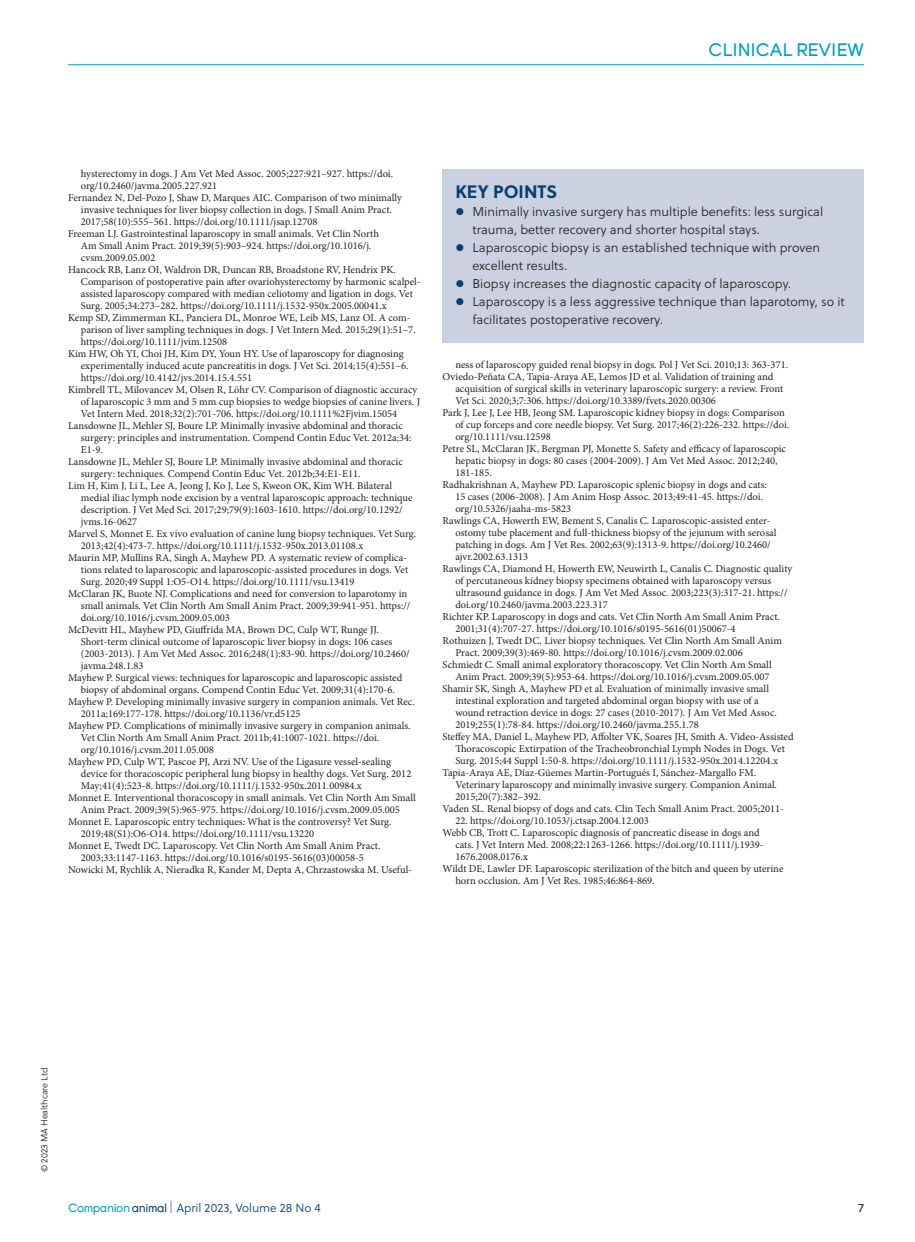
<style>
.page{position:relative;width:915px;height:1242px;background:#fff}
.page>*{position:absolute;margin:0;border:0;box-sizing:border-box;transform-origin:0 0}
.t1{font:18px "Young";color:#00a0c4}
.CA_box_head{font:700 18px "Soleil";color:#044072}
.t2{font:12.75px/18px "Soleil Lt";color:#231f20}
.t3{font:12px "Soleil Lt";color:#044072}
.t4{font:12px "Soleil";color:#231f20}
.CA_refs{font:10.5px/12px "Minion Pro";color:#231f20}
.t5{font:9px "Soleil Lt";letter-spacing:-.01em;color:#231f20}
.s1{font-family:"Young";color:#00a0c4}
.s2{font-family:"Young"}
.s3{font-family:"Soleil";color:#7185aa}
</style>
<div class="page">
<hr style="left:68px;top:64px;width:795px;height:1px;background:#00a0c4">
<div style="left:442px;top:169px;width:421px;height:173px;background:#cbd1e0"></div>
<h1 class="t1" style="left:708px;top:40px;width:157px">CLINICAL REVIEW</h1>
<p class="CA_refs" style="left:81px;top:167px;width:313px">hysterectomy in dogs. J Am Vet Med Assoc. 2005;227:921–927. https://doi. org/10.2460/javma.2005.227.921</p>
<p class="CA_refs" style="left:81px;top:191px;width:322px;text-indent:-13px">Fernandez N, Del-Pozo J, Shaw D, Marques AIC. Comparison of two minimally invasive techniques for liver biopsy collection in dogs. J Small Anim Pract.<br>2017;58(10):555–561. https://doi.org/10.1111/jsap.12708</p>
<p class="CA_refs" style="left:81px;top:227px;width:299px;text-indent:-13px">Freeman LJ. Gastrointestinal laparoscopy in small animals. Vet Clin North<br>Am Small Anim Pract. 2019;39(5):903–924. https://doi.org/10.1016/j. cvsm.2009.05.002</p>
<p class="CA_refs" style="left:81px;top:263px;width:341px;text-indent:-13px">Hancock RB, Lanz OI, Waldron DR, Duncan RB, Broadstone RV, Hendrix PK.<br>Comparison of postoperative pain after ovariohysterectomy by harmonic scalpel&shy;assisted laparoscopy compared with median celiotomy and ligation in dogs. Vet Surg. 2005;34:273–282. https://doi.org/10.1111/j.1532-950x.2005.00041.x</p>
<p class="CA_refs" style="left:81px;top:311px;width:336px;text-indent:-13px">Kemp SD, Zimmerman KL, Panciera DL, Monroe WE, Leib MS, Lanz OI. A com&shy;parison of liver sampling techniques in dogs. J Vet Intern Med. 2015;29(1):51–7. https://doi.org/10.1111/jvim.12508</p>
<p class="CA_refs" style="left:81px;top:347px;width:329px;text-indent:-13px">Kim HW, Oh YI, Choi JH, Kim DY, Youn HY. Use of laparoscopy for diagnosing experimentally induced acute pancreatitis in dogs. J Vet Sci. 2014;15(4):551–6. https://doi.org/10.4142/jvs.2014.15.4.551</p>
<p class="CA_refs" style="left:81px;top:383px;width:340px;text-indent:-13px">Kimbrell TL, Milovancev M, Olsen R, Löhr CV. Comparison of diagnostic accuracy of laparoscopic 3 mm and 5 mm cup biopsies to wedge biopsies of canine livers. J<br>Vet Intern Med. 2018;32(2):701-706. https://doi.org/10.1111%2Fjvim.15054</p>
<p class="CA_refs" style="left:81px;top:419px;width:332px;text-indent:-13px">Lansdowne JL, Mehler SJ, Boure LP. Minimally invasive abdominal and thoracic surgery: principles and instrumentation. Compend Contin Educ Vet. 2012a;34:<br>E1-9.</p>
<p class="CA_refs" style="left:81px;top:455px;width:323px;text-indent:-13px">Lansdowne JL, Mehler SJ, Boure LP. Minimally invasive abdominal and thoracic surgery: techniques. Compend Contin Educ Vet. 2012b;34:E1-E11.</p>
<p class="CA_refs" style="left:81px;top:479px;width:333px;text-indent:-13px">Lim H, Kim J, Li L, Lee A, Jeong J, Ko J, Lee S, Kweon OK, Kim WH. Bilateral medial iliac lymph node excision by a ventral laparoscopic approach: technique description. J Vet Med Sci. 2017;29;79(9):1603-1610. https://doi.org/10.1292/ jvms.16-0627</p>
<p class="CA_refs" style="left:81px;top:527px;width:337px;text-indent:-13px">Marvel S, Monnet E. Ex vivo evaluation of canine lung biopsy techniques. Vet Surg.<br>2013;42(4):473-7. https://doi.org/10.1111/j.1532-950x.2013.01108.x</p>
<p class="CA_refs" style="left:81px;top:551px;width:329px;text-align:justify;text-indent:-13px">Maurin MP, Mullins RA, Singh A, Mayhew PD. A systematic review of complica&shy;tions related to laparoscopic and laparoscopic-assisted procedures in dogs. Vet Surg. 2020;49 Suppl 1:O5-O14. https://doi.org/10.1111/vsu.13419</p>
<p class="CA_refs" style="left:81px;top:587px;width:331px;text-indent:-13px">McClaran JK, Buote NJ. Complications and need for conversion to laparotomy in small animals. Vet Clin North Am Small Anim Pract. 2009;39:941-951. https:// doi.org/10.1016/j.cvsm.2009.05.003</p>
<p class="CA_refs" style="left:81px;top:623px;width:330px;text-indent:-13px">McDevitt HL, Mayhew PD, Giuffrida MA, Brown DC, Culp WT, Runge JJ.<br>Short-term clinical outcome of laparoscopic liver biopsy in dogs: 106 cases (2003-2013). J Am Vet Med Assoc. 2016;248(1):83-90. https://doi.org/10.2460/ javma.248.1.83</p>
<p class="CA_refs" style="left:68px;top:671px;width:335px;text-align:center">Mayhew P. Surgical views: techniques for laparoscopic and laparoscopic assisted biopsy of abdominal organs. Compend Contin Educ Vet. 2009;31(4):170-6.</p>
<p class="CA_refs" style="left:81px;top:695px;width:335px;text-indent:-13px">Mayhew P. Developing minimally invasive surgery in companion animals. Vet Rec.<br>2011a;169:177-178. https://doi.org/10.1136/vr.d5125</p>
<p class="CA_refs" style="left:81px;top:719px;width:331px;text-indent:-13px">Mayhew PD. Complications of minimally invasive surgery in companion animals.<br>Vet Clin North Am Small Anim Pract. 2011b;41:1007-1021. https://doi. org/10.1016/j.cvsm.2011.05.008</p>
<p class="CA_refs" style="left:81px;top:755px;width:332px;text-indent:-13px">Mayhew PD, Culp WT, Pascoe PJ, Arzi NV. Use of the Ligasure vessel-sealing device for thoracoscopic peripheral lung biopsy in healthy dogs. Vet Surg. 2012<br>May;41(4):523-8. https://doi.org/10.1111/j.1532-950x.2011.00984.x</p>
<p class="CA_refs" style="left:68px;top:791px;width:349px;text-align:center">Monnet E. Interventional thoracoscopy in small animals. Vet Clin North Am Small<br>Anim Pract. 2009;39(5):965-975. https://doi.org/10.1016/j.cvsm.2009.05.005</p>
<p class="CA_refs" style="left:81px;top:815px;width:312px;text-indent:-13px">Monnet E. Laparoscopic entry techniques: What is the controversy? Vet Surg.<br>2019;48(S1):O6-O14. https://doi.org/10.1111/vsu.13220</p>
<p class="CA_refs" style="left:68px;top:839px;width:314px;text-align:center">Monnet E, Twedt DC. Laparoscopy. Vet Clin North Am Small Anim Pract.<br>2003;33:1147-1163. https://doi.org/10.1016/s0195-5616(03)00058-5</p>
<p class="CA_refs" style="left:68px;top:863px;width:345px">Nowicki M, Rychlik A, Nieradka R, Kander M, Depta A, Chrzastowska M. Useful-</p>
<p class="CA_box_head" style="left:455px;top:178px;width:103px">KEY POINTS</p>
<p class="t2" style="left:472px;top:202px;width:352px">Minimally invasive surgery has multiple benefits: less surgical trauma, better recovery and shorter hospital stays.</p>
<p class="t2" style="left:472px;top:238px;width:349px">Laparoscopic biopsy is an established technique with proven excellent results.</p>
<p class="t2" style="left:472px;top:274px;width:320px">Biopsy increases the diagnostic capacity of laparoscopy.</p>
<p class="t2" style="left:472px;top:292px;width:374px">Laparoscopy is a less aggressive technique than laparotomy, so it facilitates postoperative recovery.</p>
<p class="CA_refs" style="left:455px;top:358px;width:334px">ness of laparoscopy guided renal biopsy in dogs. Pol J Vet Sci. 2010;13: 363-371.</p>
<p class="CA_refs" style="left:455px;top:370px;width:329px;text-indent:-13px">Oviedo-Peñata CA, Tapia-Araya AE, Lemos JD et al. Validation of training and acquisition of surgical skills in veterinary laparoscopic surgery: a review. Front<br>Vet Sci. 2020;3;7:306. https://doi.org/10.3389/fvets.2020.00306</p>
<p class="CA_refs" style="left:455px;top:406px;width:335px;text-indent:-13px">Park J, Lee J, Lee HB, Jeong SM. Laparoscopic kidney biopsy in dogs: Comparison of cup forceps and core needle biopsy. Vet Surg. 2017;46(2):226-232. https://doi. org/10.1111/vsu.12598</p>
<p class="CA_refs" style="left:455px;top:442px;width:332px;text-indent:-13px">Petre SL, McClaran JK, Bergman PJ, Monette S. Safety and efficacy of laparoscopic hepatic biopsy in dogs: 80 cases (2004-2009). J Am Vet Med Assoc. 2012;240,<br>181-185.</p>
<p class="CA_refs" style="left:455px;top:478px;width:313px;text-indent:-13px">Radhakrishnan A, Mayhew PD. Laparoscopic splenic biopsy in dogs and cats:<br>15 cases (2006-2008). J Am Anim Hosp Assoc. 2013;49:41-45. https://doi. org/10.5326/jaaha-ms-5823</p>
<p class="CA_refs" style="left:455px;top:514px;width:322px;text-indent:-13px">Rawlings CA, Howerth EW, Bement S, Canalis C. Laparoscopic-assisted enter&shy;ostomy tube placement and full-thickness biopsy of the jejunum with serosal patching in dogs. Am J Vet Res. 2002;63(9):1313-9. https://doi.org/10.2460/ ajvr.2002.63.1313</p>
<p class="CA_refs" style="left:455px;top:562px;width:338px;text-indent:-13px">Rawlings CA, Diamond H, Howerth EW, Neuwirth L, Canalis C. Diagnostic quality of percutaneous kidney biopsy specimens obtained with laparoscopy versus ultrasound guidance in dogs. J Am Vet Med Assoc. 2003;223(3):317-21. https:// doi.org/10.2460/javma.2003.223.317</p>
<p class="CA_refs" style="left:455px;top:610px;width:326px;text-indent:-13px">Richter KP. Laparoscopy in dogs and cats. Vet Clin North Am Small Anim Pract.<br>2001;31(4):707-27. https://doi.org/10.1016/s0195-5616(01)50067-4</p>
<p class="CA_refs" style="left:455px;top:634px;width:328px;text-indent:-13px">Rothuizen J, Twedt DC. Liver biopsy techniques. Vet Clin North Am Small Anim<br>Pract. 2009;39(3):469-80. https://doi.org/10.1016/j.cvsm.2009.02.006</p>
<p class="CA_refs" style="left:442px;top:658px;width:330px;text-align:right">Schmiedt C. Small animal exploratory thoracoscopy. Vet Clin North Am Small<br>Anim Pract. 2009;39(5):953-64. https://doi.org/10.1016/j.cvsm.2009.05.007</p>
<p class="CA_refs" style="left:455px;top:682px;width:323px;text-indent:-13px">Shamir SK, Singh A, Mayhew PD et al. Evaluation of minimally invasive small intestinal exploration and targeted abdominal organ biopsy with use of a wound retraction device in dogs: 27 cases (2010-2017). J Am Vet Med Assoc.<br>2019;255(1):78-84. https://doi.org/10.2460/javma.255.1.78</p>
<p class="CA_refs" style="left:442px;top:730px;width:352px;text-align:center">Steffey MA, Daniel L, Mayhew PD, Affolter VK, Soares JH, Smith A. Video-Assisted<br>Thoracoscopic Extirpation of the Tracheobronchial Lymph Nodes in Dogs. Vet<br>Surg. 2015;44 Suppl 1:50-8. https://doi.org/10.1111/j.1532-950x.2014.12204.x</p>
<p class="CA_refs" style="left:455px;top:766px;width:323px;text-indent:-13px">Tapia-Araya AE, Díaz-Güemes Martin-Portugués I, Sánchez-Margallo FM.<br>Veterinary laparoscopy and minimally invasive surgery. Companion Animal.<br>2015;20(7):382–392.</p>
<p class="CA_refs" style="left:442px;top:802px;width:343px">Vaden SL. Renal biopsy of dogs and cats. Clin Tech Small Anim Pract. 2005;2011-</p>
<p class="CA_refs" style="left:455px;top:814px;width:195px">22. https://doi.org/10.1053/j.ctsap.2004.12.003</p>
<p class="CA_refs" style="left:455px;top:826px;width:309px;text-indent:-13px">Webb CB, Trott C. Laparoscopic diagnosis of pancreatic disease in dogs and cats. J Vet Intern Med. 2008;22:1263-1266. https://doi.org/10.1111/j.1939-<br>1676.2008.0176.x</p>
<p class="CA_refs" style="left:455px;top:862px;width:329px;text-indent:-13px">Wildt DE, Lawler DF. Laparoscopic sterilization of the bitch and queen by uterine horn occlusion. Am J Vet Res. 1985;46:864-869.</p>
<p class="t5" style="left:38px;top:1171px;width:106px;rotate:-90deg">© 2023 MA Healthcare Ltd</p>
<p class="t3" style="left:68px;top:1199px;width:254px"><span class="s1">Companion</span> <span class="s2">animal</span> <span class="s3">|</span> April 2023, Volume 28 No 4</p>
<p class="t4" style="left:858px;top:1198px;width:7px">7</p>
</div>
